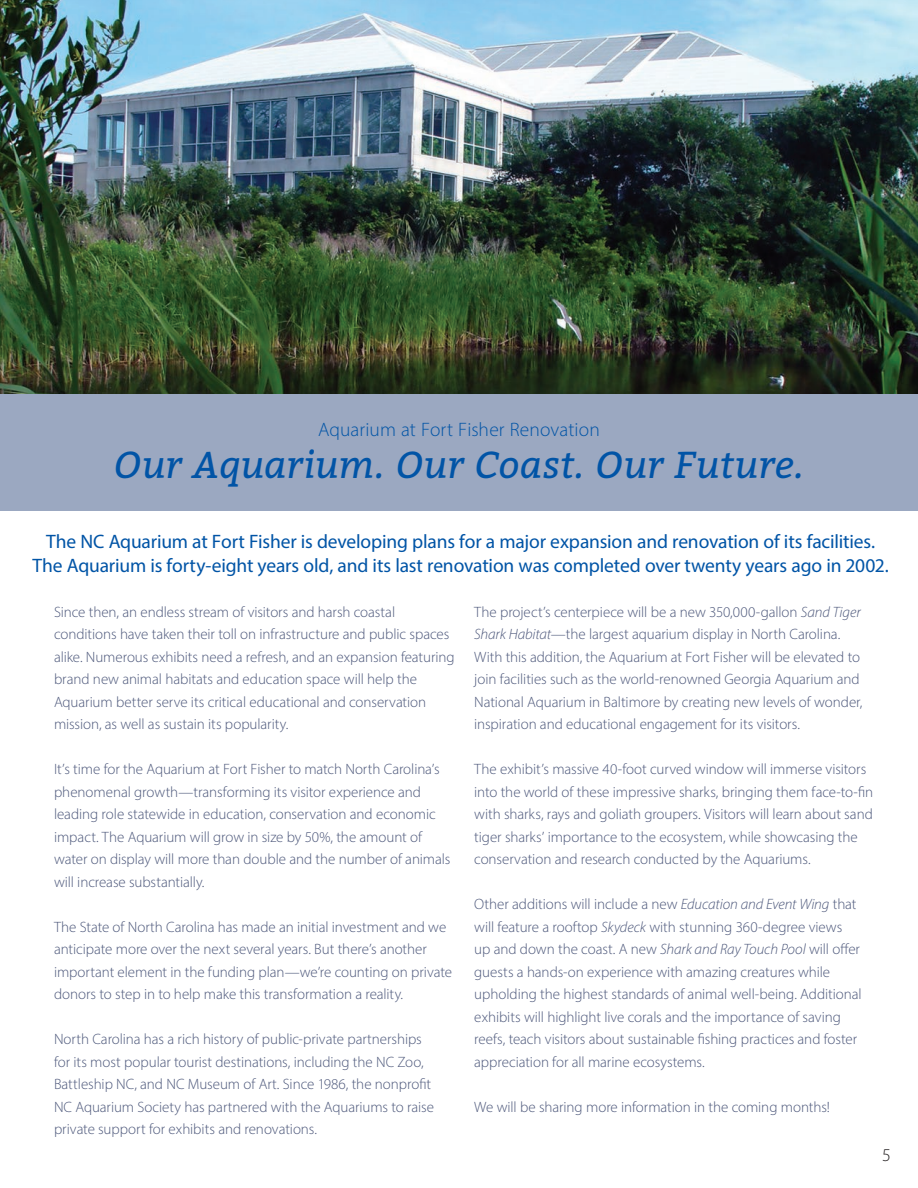
<style>
.page{position:relative;width:918px;height:1188px;background:#fff}
.page>*{position:absolute;margin:0;border:0;box-sizing:border-box;transform-origin:0 0}
.t1{font:italic 37.5px "Bitter";letter-spacing:.01em;color:#0154a6}
.t2{font:19.5px/24px "Myriad Pro";letter-spacing:-.01em;color:#0154a6;text-align:center}
.t3{font:300 19.5px "Myriad Pro";letter-spacing:.005em;color:#0154a6}
.t4{font:300 18px "Myriad Pro";color:#231f20}
.t5{font:300 15px/22.5px "Myriad Pro";letter-spacing:-.005em;color:#4c577a}
.s1{font-style:italic}
</style>
<div class="page">
<div style="left:0;top:0;width:918px;height:511px;background:#9ba8c1"></div>
<img style="left:0;top:0;width:918px;height:393px">
<h2 class="t3" style="left:318px;top:418px;width:283px">Aquarium at Fort Fisher Renovation</h2>
<h1 class="t1" style="left:114px;top:441px;width:692px">Our Aquarium. Our Coast. Our Future.</h1>
<h2 class="t2" style="left:33px;top:529px;width:858px">The NC Aquarium at Fort Fisher is developing plans for a major expansion and renovation of its facilities.<br>The Aquarium is forty-eight years old, and its last renovation was completed over twenty years ago in 2002.</h2>
<p class="t5" style="left:54px;top:600px;width:402px">Since then, an endless stream of visitors and harsh coastal conditions have taken their toll on infrastructure and public spaces alike. Numerous exhibits need a refresh, and an expansion featuring brand new animal habitats and education space will help the Aquarium better serve its critical educational and conservation mission, as well as sustain its popularity.</p>
<p class="t5" style="left:54px;top:758px;width:398px">It’s time for the Aquarium at Fort Fisher to match North Carolina’s phenomenal growth—transforming its visitor experience and leading role statewide in education, conservation and economic impact. The Aquarium will grow in size by 50%, the amount of water on display will more than double and the number of animals will increase substantially.</p>
<p class="t5" style="left:54px;top:915px;width:400px">The State of North Carolina has made an initial investment and we anticipate more over the next several years. But there’s another important element in the funding plan—we’re counting on private donors to step in to help make this transformation a reality.</p>
<p class="t5" style="left:54px;top:1028px;width:382px">North Carolina has a rich history of public-private partnerships for its most popular tourist destinations, including the NC Zoo, Battleship NC, and NC Museum of Art. Since 1986, the nonprofit NC Aquarium Society has partnered with the Aquariums to raise private support for exhibits and renovations.</p>
<p class="t5" style="left:474px;top:600px;width:390px">The project’s centerpiece will be a new 350,000-gallon <span class="s1">Sand Tiger Shark Habitat</span>—the largest aquarium display in North Carolina.<br>With this addition, the Aquarium at Fort Fisher will be elevated to join facilities such as the world-renowned Georgia Aquarium and National Aquarium in Baltimore by creating new levels of wonder, inspiration and educational engagement for its visitors.</p>
<p class="t5" style="left:474px;top:758px;width:401px">The exhibit’s massive 40-foot curved window will immerse visitors into the world of these impressive sharks, bringing them face-to-fin with sharks, rays and goliath groupers. Visitors will learn about sand tiger sharks’ importance to the ecosystem, while showcasing the conservation and research conducted by the Aquariums.</p>
<p class="t5" style="left:474px;top:893px;width:389px">Other additions will include a new <span class="s1">Education and Event Wing</span> that will feature a rooftop <span class="s1">Skydeck</span> with stunning 360-degree views up and down the coast. A new <span class="s1">Shark and Ray Touch Pool</span> will offer guests a hands-on experience with amazing creatures while upholding the highest standards of animal well-being. Additional exhibits will highlight live corals and the importance of saving reefs, teach visitors about sustainable fishing practices and foster appreciation for all marine ecosystems.</p>
<p class="t5" style="left:474px;top:1095px;width:357px">We will be sharing more information in the coming months!</p>
<p class="t4" style="left:882px;top:1144px;width:10px">5</p>
</div>
